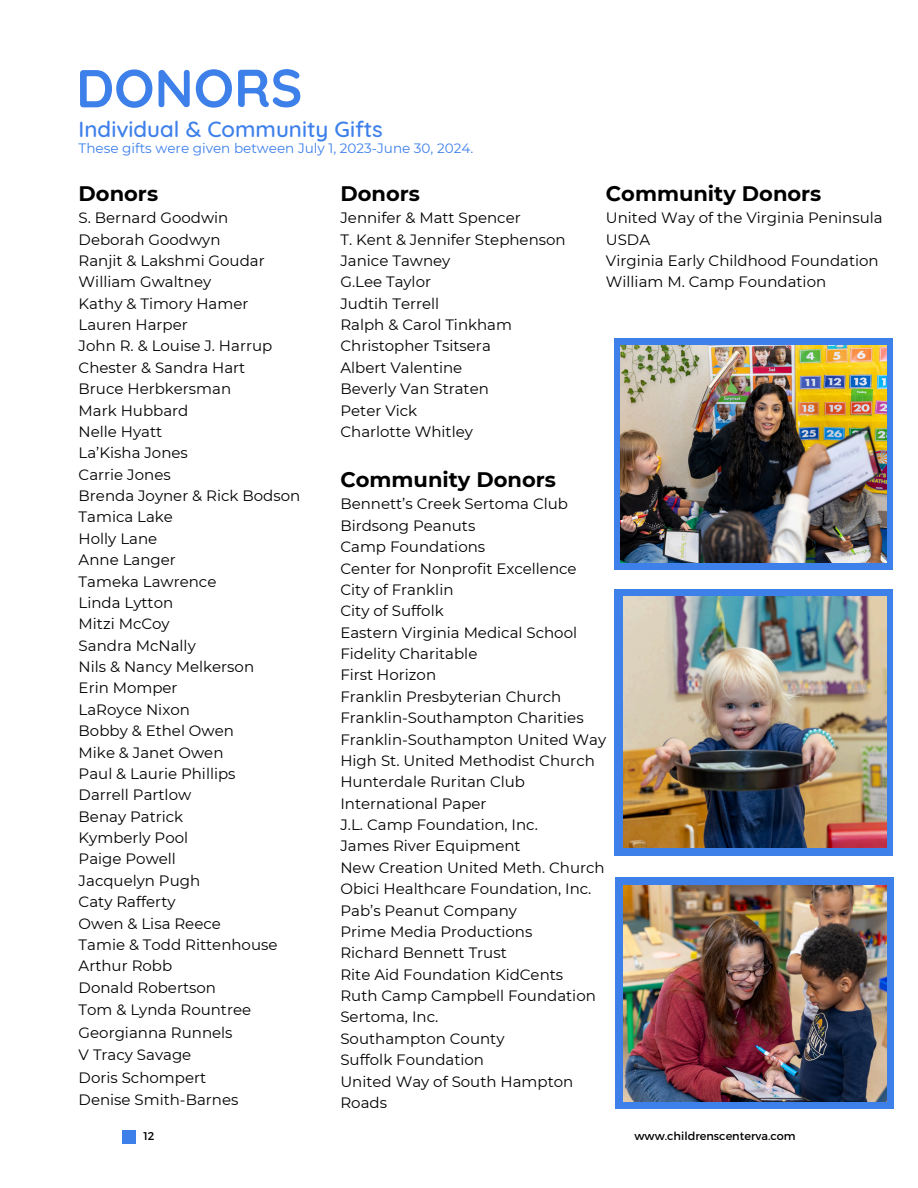
<style>
.page{position:relative;width:918px;height:1188px;background:#fff}
.page>*{position:absolute;margin:0;border:0;box-sizing:border-box;transform-origin:0 0}
.t1{font:700 53.25px "Quicksand";letter-spacing:-.005em;color:#3e80ea}
.t2{font:500 22.35px "Quicksand";color:#3e80ea}
.t3{font:700 21px "Montserrat";color:#000}
.t4{font:15px/21.5px "Montserrat";color:#000}
.t5{font:13.65px "Montserrat";color:#3e80ea}
.t6{font:11.25px "Montserrat";color:#000}
</style>
<div class="page">
<div style="left:122px;top:1130px;width:13px;height:14px;background:#3e80ea"></div>
<div style="left:614px;top:589px;width:279px;height:267px;background:#3e80ea"></div>
<img style="left:624px;top:597px;width:262px;height:251px">
<div style="left:616px;top:877px;width:278px;height:232px;background:#3e80ea"></div>
<img style="left:624px;top:885px;width:262px;height:216px">
<div style="left:614px;top:338px;width:279px;height:232px;background:#3e80ea"></div>
<img style="left:621px;top:346px;width:265px;height:217px">
<p class="t1" style="left:76px;top:54px;width:228px">DONORS</p>
<h3 class="t2" style="left:79px;top:115px;width:306px">Individual &amp; Community Gifts</h3>
<h3 class="t5" style="left:79px;top:140px;width:396px">These gifts were given between July 1, 2023-June 30, 2024.</h3>
<p class="t3" style="left:340px;top:180px;width:81px">Donors</p>
<p class="t4" style="left:340px;top:207px;width:227px">Jennifer &amp; Matt Spencer<br>T. Kent &amp; Jennifer Stephenson<br>Janice Tawney<br>G.Lee Taylor<br>Judtih Terrell<br>Ralph &amp; Carol Tinkham<br>Christopher Tsitsera<br>Albert Valentine<br>Beverly Van Straten<br>Peter Vick<br>Charlotte Whitley</p>
<p class="t3" style="left:606px;top:180px;width:217px">Community Donors</p>
<p class="t4" style="left:606px;top:207px;width:278px">United Way of the Virginia Peninsula<br>USDA<br>Virginia Early Childhood Foundation<br>William M. Camp Foundation</p>
<h1 class="t3" style="left:79px;top:180px;width:81px">Donors</h1>
<h1 class="t4" style="left:79px;top:207px;width:223px">S. Bernard Goodwin<br>Deborah Goodwyn<br>Ranjit &amp; Lakshmi Goudar<br>William Gwaltney<br>Kathy &amp; Timory Hamer<br>Lauren Harper<br>John R. &amp; Louise J. Harrup<br>Chester &amp; Sandra Hart<br>Bruce Herbkersman<br>Mark Hubbard<br>Nelle Hyatt<br>La’Kisha Jones<br>Carrie Jones<br>Brenda Joyner &amp; Rick Bodson<br>Tamica Lake<br>Holly Lane<br>Anne Langer<br>Tameka Lawrence<br>Linda Lytton<br>Mitzi McCoy<br>Sandra McNally<br>Nils &amp; Nancy Melkerson<br>Erin Momper<br>LaRoyce Nixon<br>Bobby &amp; Ethel Owen<br>Mike &amp; Janet Owen<br>Paul &amp; Laurie Phillips<br>Darrell Partlow<br>Benay Patrick<br>Kymberly Pool<br>Paige Powell<br>Jacquelyn Pugh<br>Caty Rafferty<br>Owen &amp; Lisa Reece<br>Tamie &amp; Todd Rittenhouse<br>Arthur Robb<br>Donald Robertson<br>Tom &amp; Lynda Rountree<br>Georgianna Runnels<br>V Tracy Savage<br>Doris Schompert<br>Denise Smith-Barnes</h1>
<h2 class="t3" style="left:340px;top:467px;width:217px">Community Donors</h2>
<h2 class="t4" style="left:340px;top:493px;width:267px">Bennett’s Creek Sertoma Club<br>Birdsong Peanuts<br>Camp Foundations<br>Center for Nonprofit Excellence<br>City of Franklin<br>City of Suffolk<br>Eastern Virginia Medical School<br>Fidelity Charitable<br>First Horizon<br>Franklin Presbyterian Church<br>Franklin-Southampton Charities<br>Franklin-Southampton United Way<br>High St. United Methodist Church<br>Hunterdale Ruritan Club<br>International Paper<br>J.L. Camp Foundation, Inc.<br>James River Equipment<br>New Creation United Meth. Church<br>Obici Healthcare Foundation, Inc.<br>Pab’s Peanut Company<br>Prime Media Productions<br>Richard Bennett Trust<br>Rite Aid Foundation KidCents<br>Ruth Camp Campbell Foundation<br>Sertoma, Inc.<br>Southampton County<br>Suffolk Foundation<br>United Way of South Hampton<br>Roads</h2>
<h3 class="t6" style="left:143px;top:1129px;width:13px">12</h3>
<h3 class="t6" style="left:635px;top:1129px;width:163px">www.childrenscenterva.com</h3>
</div>
